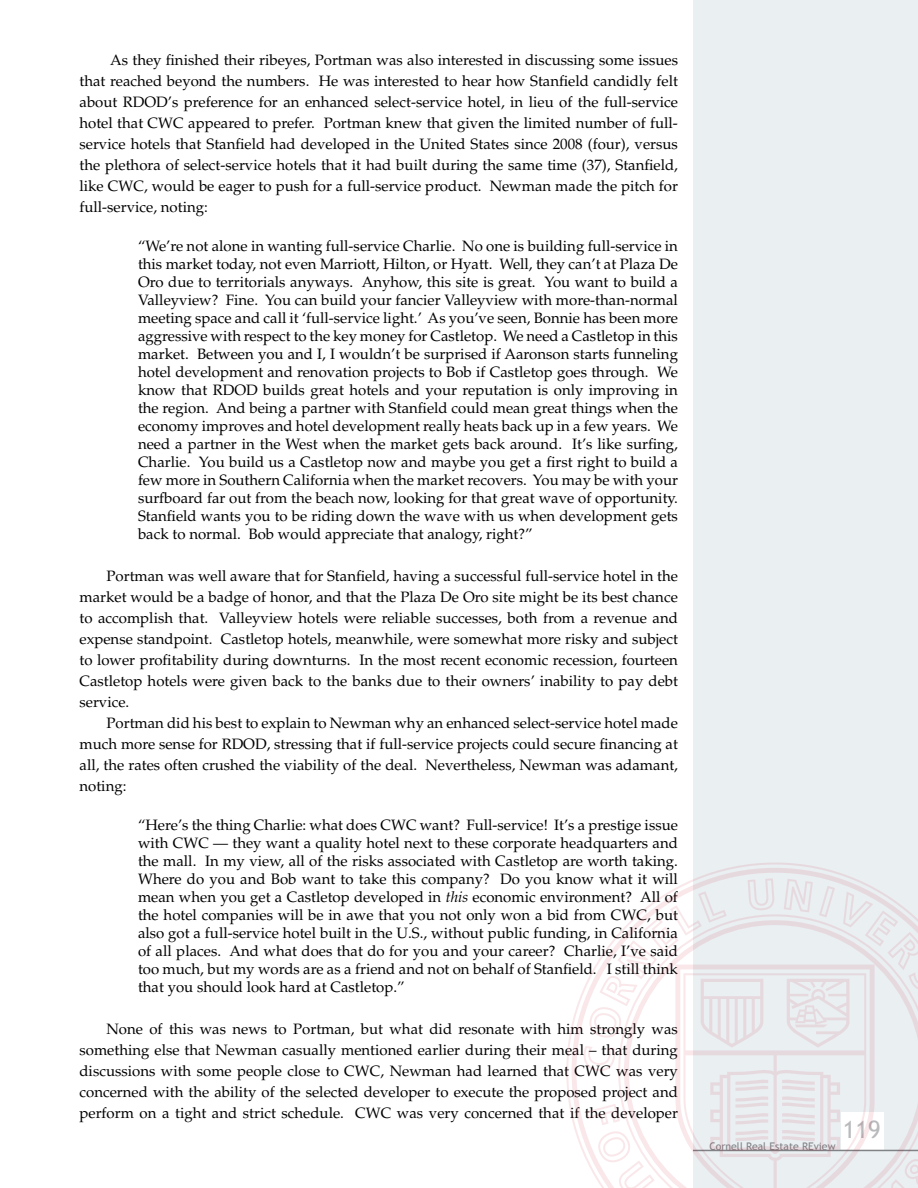
<style>
.page{position:relative;width:918px;height:1188px;background:#fff}
.page>*{position:absolute;margin:0;border:0;box-sizing:border-box;transform-origin:0 0}
.t1{font:24px "Trebuchet MS";color:#b8babc}
.t2{font:15px/18px "Palatino LT Std";color:#000;text-align:justify}
.t3{font:10.5px "Trebuchet MS";color:#808285}
.s1{font-style:italic}
</style>
<div class="page">
<div style="left:693px;top:0;width:225px;height:1188px;background:#eaeff2"></div>
<svg style="left:572px;top:868px;width:281px;height:284px"></svg>
<svg style="left:583px;top:878px;width:335px;height:310px"></svg>
<svg style="left:701px;top:979px;width:62px;height:69px"></svg>
<svg style="left:787px;top:979px;width:63px;height:69px"></svg>
<p class="t2" style="left:80px;top:50px;width:600px;line-height:21px;text-indent:31px">As they finished their ribeyes, Portman was also interested in discussing some issues that reached beyond the numbers. He was interested to hear how Stanfield candidly felt about RDOD’s preference for an enhanced select-service hotel, in lieu of the full-service hotel that CWC appeared to prefer. Portman knew that given the limited number of full&shy;service hotels that Stanfield had developed in the United States since 2008 (four), versus the plethora of select-service hotels that it had built during the same time (37), Stanfield, like CWC, would be eager to push for a full-service product. Newman made the pitch for full-service, noting:</p>
<p class="t2" style="left:138px;top:237px;width:542px">“We’re not alone in wanting full-service Charlie. No one is building full-service in this market today, not even Marriott, Hilton, or Hyatt. Well, they can’t at Plaza De Oro due to territorials anyways. Anyhow, this site is great. You want to build a Valleyview? Fine. You can build your fancier Valleyview with more-than-normal meeting space and call it ‘full-service light.’ As you’ve seen, Bonnie has been more aggressive with respect to the key money for Castletop. We need a Castletop in this market. Between you and I, I wouldn’t be surprised if Aaronson starts funneling hotel development and renovation projects to Bob if Castletop goes through. We know that RDOD builds great hotels and your reputation is only improving in the region. And being a partner with Stanfield could mean great things when the economy improves and hotel development really heats back up in a few years. We need a partner in the West when the market gets back around. It’s like surfing, Charlie. You build us a Castletop now and maybe you get a first right to build a few more in Southern California when the market recovers. You may be with your surfboard far out from the beach now, looking for that great wave of opportunity.<br>Stanfield wants you to be riding down the wave with us when development gets back to normal. Bob would appreciate that analogy, right?”</p>
<p class="t2" style="left:80px;top:566px;width:600px;line-height:21px;text-indent:27px">Portman was well aware that for Stanfield, having a successful full-service hotel in the market would be a badge of honor, and that the Plaza De Oro site might be its best chance to accomplish that. Valleyview hotels were reliable successes, both from a revenue and expense standpoint. Castletop hotels, meanwhile, were somewhat more risky and subject to lower profitability during downturns. In the most recent economic recession, fourteen Castletop hotels were given back to the banks due to their owners’ inability to pay debt service.</p>
<p class="t2" style="left:80px;top:713px;width:600px;line-height:21px;text-indent:27px">Portman did his best to explain to Newman why an enhanced select-service hotel made much more sense for RDOD, stressing that if full-service projects could secure financing at all, the rates often crushed the viability of the deal. Nevertheless, Newman was adamant, noting:</p>
<p class="t2" style="left:138px;top:816px;width:541px">“Here’s the thing Charlie: what does CWC want? Full-service! It’s a prestige issue with CWC — they want a quality hotel next to these corporate headquarters and the mall. In my view, all of the risks associated with Castletop are worth taking.<br>Where do you and Bob want to take this company? Do you know what it will mean when you get a Castletop developed in <span class="s1">this</span> economic environment? All of the hotel companies will be in awe that you not only won a bid from CWC, but also got a full-service hotel built in the U.S., without public funding, in California of all places. And what does that do for you and your career? Charlie, I’ve said too much, but my words are as a friend and not on behalf of Stanfield. I still think that you should look hard at Castletop.”</p>
<p class="t2" style="left:80px;top:1019px;width:600px;line-height:21px;text-indent:27px">None of this was news to Portman, but what did resonate with him strongly was something else that Newman casually mentioned earlier during their meal – that during discussions with some people close to CWC, Newman had learned that CWC was very concerned with the ability of the selected developer to execute the proposed project and perform on a tight and strict schedule. CWC was very concerned that if the developer</p>
<p class="t3" style="left:710px;top:1140px;width:127px">Cornell Real Estate REview</p>
<h1 class="t1" style="left:843px;top:1115px;width:39px">119</h1>
</div>
